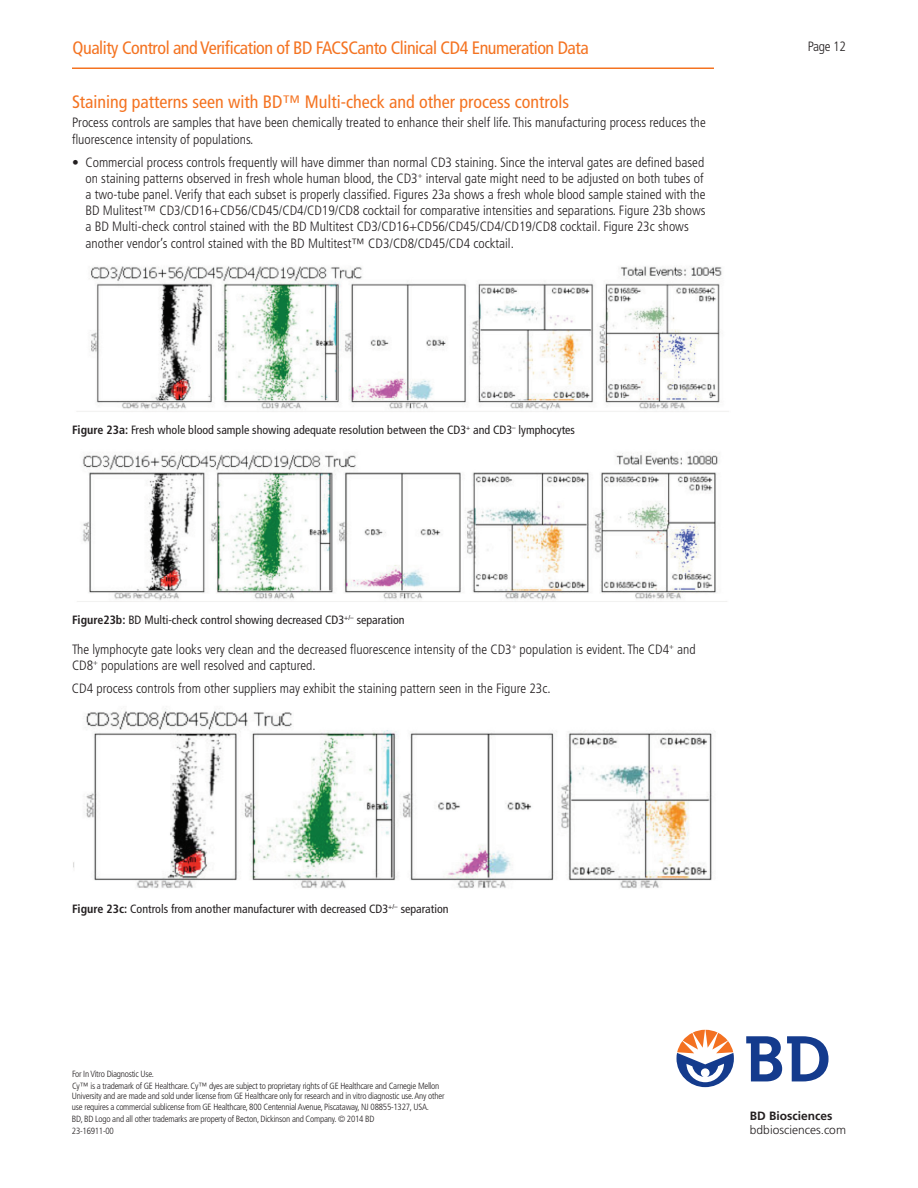
<style>
.page{position:relative;width:918px;height:1188px;background:#fff}
.page>*{position:absolute;margin:0;border:0;box-sizing:border-box;transform-origin:0 0}
.t1{font:condensed 18px "Frutiger";letter-spacing:-.025em;color:#f47321}
.t2{font:condensed 18px "Frutiger";color:#f47321}
.t3{font:300 condensed 13.5px/16.2px "Frutiger";color:#231f20}
.t4{font:condensed 12px "Frutiger";color:#231f20}
.t5{font:300 12px "Frutiger";color:#231f20}
.t6{font:700 12px "Frutiger";color:#231f20}
.t7{font:300 condensed 9px/11.9px "Frutiger";letter-spacing:-.025em;color:#231f20}
.s1{font-weight:700}
</style>
<div class="page">
<hr style="left:72px;top:68px;width:642px;height:1px;background:#f47321">
<img style="left:77px;top:266px;width:652px;height:146px">
<img style="left:77px;top:452px;width:650px;height:150px">
<img style="left:73px;top:708px;width:640px;height:181px">
<svg style="left:746px;top:1036px;width:83px;height:45px"></svg>
<svg style="left:677px;top:1030px;width:57px;height:57px"></svg>
<h1 class="t1" style="left:73px;top:37px;width:518px">Quality Control and Verification of BD FACSCanto Clinical CD4 Enumeration Data</h1>
<p class="t3" style="left:808px;top:38px;width:40px">Page 12</p>
<h1 class="t2" style="left:72px;top:91px;width:499px">Staining patterns seen with BD™ Multi-check and other process controls</h1>
<p class="t3" style="left:72px;top:115px;width:635px">Process controls are samples that have been chemically treated to enhance their shelf life. This manufacturing process reduces the fluorescence intensity of populations.</p>
<p class="t3" style="left:85px;top:154px;width:622px;text-indent:-13px">• Commercial process controls frequently will have dimmer than normal CD3 staining. Since the interval gates are defined based on staining patterns observed in fresh whole human blood, the CD3<sup>+</sup> interval gate might need to be adjusted on both tubes of a two-tube panel. Verify that each subset is properly classified. Figures 23a shows a fresh whole blood sample stained with the BD Mulitest™ CD3/CD16+CD56/CD45/CD4/CD19/CD8 cocktail for comparative intensities and separations. Figure 23b shows a BD Multi-check control stained with the BD Multitest CD3/CD16+CD56/CD45/CD4/CD19/CD8 cocktail. Figure 23c shows another vendor’s control stained with the BD Multitest™ CD3/CD8/CD45/CD4 cocktail.</p>
<p class="t4" style="left:72px;top:423px;width:505px"><span class="s1">Figure 23a:</span> Fresh whole blood sample showing adequate resolution between the CD3<sup>+</sup> and CD3<sup>–</sup> lymphocytes</p>
<p class="t4" style="left:72px;top:613px;width:334px"><span class="s1">Figure23b:</span> BD Multi-check control showing decreased CD3<sup>+/–</sup> separation</p>
<p class="t3" style="left:72px;top:641px;width:625px">The lymphocyte gate looks very clean and the decreased fluorescence intensity of the CD3<sup>+</sup> population is evident. The CD4<sup>+</sup> and<br>CD8<sup>+</sup> populations are well resolved and captured.</p>
<p class="t3" style="left:72px;top:680px;width:480px">CD4 process controls from other suppliers may exhibit the staining pattern seen in the Figure 23c.</p>
<p class="t4" style="left:72px;top:902px;width:378px"><span class="s1">Figure 23c:</span> Controls from another manufacturer with decreased CD3<sup>+/–</sup> separation</p>
<p class="t7" style="left:72px;top:1068px;width:369px">For In Vitro Diagnostic Use.<br>Cy™ is a trademark of GE Healthcare. Cy™ dyes are subject to proprietary rights of GE Healthcare and Carnegie Mellon</p>
<p class="t7" style="left:72px;top:1091px;width:374px;line-height:10.8px">University and are made and sold under license from GE Healthcare only for research and in vitro diagnostic use.Any other use requires a commercial sublicense from GE Healthcare, 800 Centennial Avenue, Piscataway, NJ 08855-1327, USA.</p>
<p class="t7" style="left:72px;top:1113px;width:304px">BD, BD Logo and all other trademarks are property of Becton, Dickinson and Company. © 2014 BD<br>23-16911-00</p>
<p class="t6" style="left:750px;top:1109px;width:84px">BD Biosciences</p>
<p class="t5" style="left:750px;top:1123px;width:98px">bdbiosciences.com</p>
</div>
